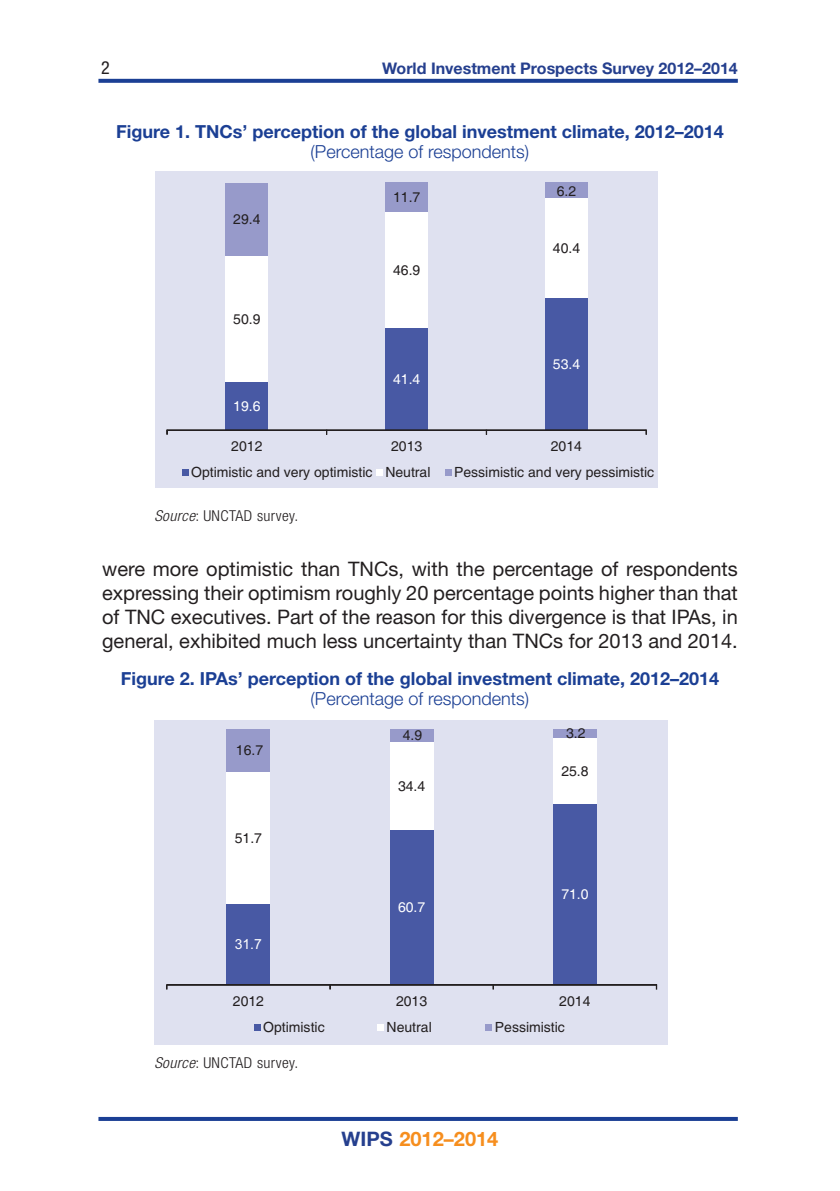
<style>
.page{position:relative;width:840px;height:1191px;background:#fff}
.page>*{position:absolute;margin:0;border:0;box-sizing:border-box;transform-origin:0 0}
.BODY_TEXT{font:20px/24px "Helvetica Neue LT Std";color:#231f20;text-align:justify}
.t1{font:700 20px "Helvetica Neue LT Std";color:#f68e1e}
.TABLE_HEAD{font:700 18px "Helvetica Neue LT Std";color:#1b3f94}
.TABLE_HEAD_1{font:300 18px "Helvetica Neue LT Std";color:#1b3f94}
.t2{font:condensed 18px "Helvetica Neue LT Std";color:#231f20}
.t3{font:700 16px "Helvetica Neue LT Std";color:#253f8e}
.TABLE_SOURCE{font:300 condensed 15px "Helvetica Neue LT Std";letter-spacing:.025em;color:#231f20;scale:1.05 1}
.t4{font:14px "Helvetica";color:#231f20}
.t5{font:14px "Helvetica";color:#fff}
.t6{font:14px "Arial";color:#fff}
.s1{font-style:italic}
.s2{color:#253f8e}
</style>
<div class="page">
<svg style="left:98px;top:79px;width:639px;height:4px;background:#254798"></svg>
<hr style="left:98px;top:1117px;width:639px;height:4px;background:#1b3f94">
<div style="left:155px;top:171px;width:502px;height:316px;background:#dfe1f0"></div>
<div style="left:225px;top:381px;width:43px;height:49px;background:#4859a4"></div>
<div style="left:385px;top:328px;width:43px;height:102px;background:#4859a4"></div>
<div style="left:544px;top:298px;width:43px;height:132px;background:#4859a4"></div>
<div style="left:225px;top:255px;width:43px;height:126px;background:#fff"></div>
<div style="left:385px;top:212px;width:43px;height:116px;background:#fff"></div>
<div style="left:544px;top:198px;width:43px;height:100px;background:#fff"></div>
<div style="left:225px;top:183px;width:43px;height:72px;background:#979aca"></div>
<div style="left:385px;top:183px;width:43px;height:29px;background:#979aca"></div>
<div style="left:544px;top:183px;width:43px;height:15px;background:#979aca"></div>
<div style="left:167px;top:430px;width:479px;height:1px;border:1px solid #231f20"></div>
<div style="left:182px;top:469px;width:6px;height:7px;background:#4859a4"></div>
<div style="left:376px;top:469px;width:6px;height:7px;background:#fff"></div>
<div style="left:444px;top:469px;width:7px;height:7px;background:#979aca"></div>
<div style="left:155px;top:720px;width:512px;height:325px;background:#dfe1f0"></div>
<div style="left:226px;top:904px;width:44px;height:81px;background:#4859a4"></div>
<div style="left:389px;top:830px;width:44px;height:155px;background:#4859a4"></div>
<div style="left:552px;top:803px;width:44px;height:182px;background:#4859a4"></div>
<div style="left:226px;top:772px;width:44px;height:132px;background:#fff"></div>
<div style="left:389px;top:742px;width:44px;height:88px;background:#fff"></div>
<div style="left:552px;top:738px;width:44px;height:65px;background:#fff"></div>
<div style="left:226px;top:729px;width:44px;height:43px;background:#979aca"></div>
<div style="left:389px;top:729px;width:44px;height:13px;background:#979aca"></div>
<div style="left:552px;top:729px;width:44px;height:9px;background:#979aca"></div>
<div style="left:167px;top:984px;width:489px;height:1px;border:1px solid #231f20"></div>
<div style="left:254px;top:1024px;width:6px;height:7px;background:#4859a4"></div>
<div style="left:377px;top:1024px;width:6px;height:7px;background:#fff"></div>
<div style="left:485px;top:1024px;width:7px;height:7px;background:#979aca"></div>
<p class="t2" style="left:101px;top:57px;width:10px">2</p>
<p class="t3" style="left:382px;top:58px;width:357px">World Investment Prospects Survey 2012–2014</p>
<p class="TABLE_HEAD" style="left:116px;top:120px;width:609px">Figure 1. TNCs’ perception of the global investment climate, 2012–2014</p>
<p class="TABLE_HEAD_1" style="left:310px;top:140px;width:220px">(Percentage of respondents)</p>
<p class="t4" style="left:233px;top:214px;width:29px">29.4</p>
<p class="t4" style="left:233px;top:313px;width:29px">50.9</p>
<p class="t5" style="left:233px;top:400px;width:29px">19.6</p>
<p class="t4" style="left:393px;top:192px;width:29px">11.7</p>
<p class="t4" style="left:393px;top:264px;width:29px">46.9</p>
<p class="t5" style="left:393px;top:373px;width:29px">41.4</p>
<p class="t4" style="left:556px;top:185px;width:21px">6.2</p>
<p class="t4" style="left:552px;top:243px;width:29px">40.4</p>
<p class="t5" style="left:552px;top:359px;width:29px">53.4</p>
<p class="t4" style="left:231px;top:441px;width:33px">2012</p>
<p class="t4" style="left:391px;top:441px;width:33px">2013</p>
<p class="t4" style="left:550px;top:441px;width:33px">2014</p>
<p class="t4" style="left:191px;top:466px;width:241px">Optimistic and very optimistic Neutral</p>
<p class="t4" style="left:454px;top:466px;width:201px">Pessimistic and very pessimistic</p>
<p class="TABLE_SOURCE" style="left:154px;top:507px;width:139px"><span class="s1">Source</span>: UNCTAD survey.</p>
<p class="BODY_TEXT" style="left:102px;top:556px;width:636px">were more optimistic than TNCs, with the percentage of respondents expressing their optimism roughly 20 percentage points higher than that of TNC executives. Part of the reason for this divergence is that IPAs, in general, exhibited much less uncertainty than TNCs for 2013 and 2014.</p>
<p class="TABLE_HEAD" style="left:121px;top:667px;width:599px">Figure 2. IPAs’ perception of the global investment climate, 2012–2014</p>
<p class="TABLE_HEAD_1" style="left:310px;top:687px;width:220px">(Percentage of respondents)</p>
<p class="t4" style="left:236px;top:745px;width:29px">16.7</p>
<p class="t4" style="left:234px;top:832px;width:29px">51.7</p>
<p class="t6" style="left:234px;top:935px;width:29px">31.7</p>
<p class="t4" style="left:402px;top:730px;width:21px">4.9</p>
<p class="t4" style="left:565px;top:728px;width:21px">3.2</p>
<p class="t4" style="left:398px;top:781px;width:29px">34.4</p>
<p class="t5" style="left:398px;top:902px;width:29px">60.7</p>
<p class="t4" style="left:561px;top:765px;width:29px">25.8</p>
<p class="t5" style="left:561px;top:889px;width:29px">71.0</p>
<p class="t4" style="left:233px;top:995px;width:33px">2012</p>
<p class="t4" style="left:396px;top:995px;width:33px">2013</p>
<p class="t4" style="left:559px;top:995px;width:33px">2014</p>
<p class="t4" style="left:263px;top:1021px;width:63px">Optimistic</p>
<p class="t4" style="left:386px;top:1021px;width:47px">Neutral</p>
<p class="t4" style="left:494px;top:1021px;width:71px">Pessimistic</p>
<p class="TABLE_SOURCE" style="left:154px;top:1054px;width:139px"><span class="s1">Source</span>: UNCTAD survey.</p>
<p class="t1" style="left:341px;top:1126px;width:158px"><span class="s2">WIPS</span> 2012–2014</p>
</div>
